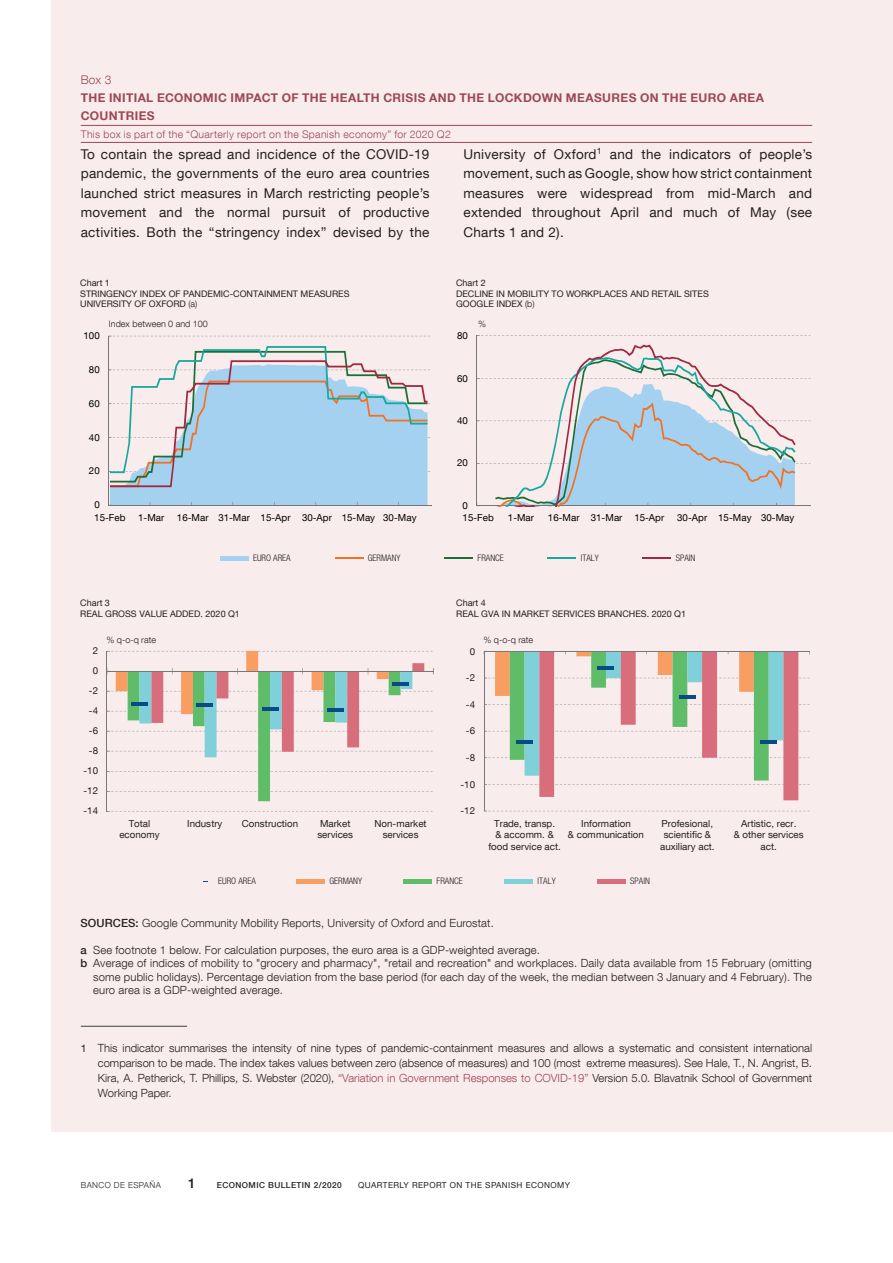
<style>
.page{position:relative;width:893px;height:1263px;background:#fff}
.page>*{position:absolute;margin:0;border:0;box-sizing:border-box;transform-origin:0 0}
.Texto_recuadro{font:13.5px/19.5px "Bd E Neue Helvetica";letter-spacing:.02em;color:#231f20;text-align:justify}
.t1{font:500 13.5px "Bd E Neue Helvetica";color:#231f20}
.Título_recuadro{font:700 12px/18px "Bd E Neue Helvetica";letter-spacing:.03em;color:#9d4855}
.Numero_recuadro{font:300 12px "Bd E Neue Helvetica";color:#9d4855}
.Citas_recuadro{font:300 11.25px/15px "Bd E Neue Helvetica";letter-spacing:.015em;color:#231f20;text-align:justify}
.Título_recuadro-2{font:300 10.5px "Bd E Neue Helvetica";letter-spacing:.03em;color:#9d4855}
.t2{font:9.75px/11.7px "Bd E Neue Helvetica";color:#231f20;text-align:center}
.t3{font:9.75px "Bd E Neue Helvetica";color:#000002}
.t4{font:9px/10.8px "Bd E Neue Helvetica";color:#231f20}
.t5{font:300 condensed 9px "Bd E Neue Helvetica";color:#231f20}
.t6{font:300 9px "Bd E Neue Helvetica";color:#231f20}
.t7{font:8.25px "Bd E Neue Helvetica";letter-spacing:.05em;color:#231f20}
.t8{font:500 8.25px "Bd E Neue Helvetica";letter-spacing:.05em;color:#231f20}
.t9{font:300 8.25px "Bd E Neue Helvetica";letter-spacing:.05em;color:#231f20}
.s1{font-weight:300}
.s2{font-weight:500}
.s3{font-weight:400;font-size:10.5px}
.s4{color:#9d4855}
</style>
<div class="page">
<div style="left:51px;top:0;width:842px;height:1131px;background:#f9eced"></div>
<hr style="left:81px;top:142px;width:731px;height:1px;background:#9d4855">
<hr style="left:81px;top:125px;width:731px;height:1px;background:#9d4855">
<hr style="left:81px;top:1026px;width:106px;height:1px;background:#3e3e3f">
<hr style="left:107px;top:651px;width:1px;height:160px;background:#74787a">
<hr style="left:107px;top:671px;width:326px;height:1px;background:#74787a">
<svg style="left:116px;top:651px;width:308px;height:150px"></svg>
<hr style="left:140px;top:671px;width:261px;height:1px;background:#74787a">
<hr style="left:131px;top:702px;width:17px;height:3px;background:#0a4b85">
<hr style="left:196px;top:703px;width:17px;height:3px;background:#0a4b85">
<hr style="left:262px;top:707px;width:16px;height:4px;background:#0a4b85">
<hr style="left:327px;top:709px;width:17px;height:3px;background:#0a4b85">
<hr style="left:392px;top:682px;width:17px;height:3px;background:#0a4b85">
<hr style="left:109px;top:505px;width:323px;height:1px;background:#74787a">
<svg style="left:108px;top:336px;width:322px;height:170px"></svg>
<svg style="left:476px;top:335px;width:334px;height:172px"></svg>
<svg style="left:495px;top:345px;width:301px;height:162px"></svg>
<svg style="left:484px;top:651px;width:326px;height:161px"></svg>
<hr style="left:516px;top:741px;width:17px;height:3px;background:#0a4b85">
<hr style="left:598px;top:667px;width:16px;height:3px;background:#0a4b85">
<hr style="left:679px;top:695px;width:17px;height:3px;background:#0a4b85">
<hr style="left:760px;top:740px;width:17px;height:3px;background:#0a4b85">
<div style="left:220px;top:556px;width:29px;height:5px;background:#a4d1ef"></div>
<svg style="left:335px;top:558px;width:28px;height:1px"></svg>
<svg style="left:444px;top:558px;width:29px;height:1px"></svg>
<svg style="left:548px;top:558px;width:28px;height:1px"></svg>
<svg style="left:642px;top:558px;width:29px;height:1px"></svg>
<div style="left:296px;top:879px;width:29px;height:5px;background:#f89e63"></div>
<div style="left:403px;top:879px;width:29px;height:5px;background:#5fbd6a"></div>
<div style="left:504px;top:879px;width:29px;height:5px;background:#7fd0d8"></div>
<div style="left:597px;top:879px;width:29px;height:5px;background:#d86e7b"></div>
<p class="Numero_recuadro" style="left:81px;top:72px;width:32px">Box 3</p>
<p class="Título_recuadro" style="left:81px;top:88px;width:685px">THE INITIAL ECONOMIC IMPACT OF THE HEALTH CRISIS AND THE LOCKDOWN MEASURES ON THE EURO AREA<br>COUNTRIES</p>
<p class="Título_recuadro-2" style="left:81px;top:128px;width:372px">This box is part of the “Quarterly report on the Spanish economy” for 2020 Q2</p>
<p class="Texto_recuadro" style="left:81px;top:144px;width:350px">To contain the spread and incidence of the COVID-19 pandemic, the governments of the euro area countries launched strict measures in March restricting people’s movement and the normal pursuit of productive activities. Both the “stringency index” devised by the</p>
<p class="Texto_recuadro" style="left:463px;top:144px;width:350px">University of Oxford<sup>1</sup> and the indicators of people’s movement, such as Google, show how strict containment measures were widespread from mid-March and extended throughout April and much of May (see Charts 1 and 2).</p>
<p class="t4" style="left:80px;top:277px;width:271px">Chart 1<br>STRINGENCY INDEX OF PANDEMIC-CONTAINMENT MEASURES<br>UNIVERSITY OF OXFORD <span class="s1">(a)</span></p>
<p class="t6" style="left:109px;top:319px;width:101px">Index between 0 and 100</p>
<p class="t3" style="left:84px;top:330px;width:18px">100</p>
<p class="t3" style="left:89px;top:364px;width:12px">80</p>
<p class="t3" style="left:89px;top:397px;width:12px">60</p>
<p class="t3" style="left:89px;top:431px;width:12px">40</p>
<p class="t3" style="left:89px;top:465px;width:12px">20</p>
<p class="t3" style="left:94px;top:499px;width:7px">0</p>
<p class="t3" style="left:94px;top:511px;width:33px">15-Feb</p>
<p class="t3" style="left:138px;top:511px;width:28px">1-Mar</p>
<p class="t3" style="left:177px;top:511px;width:241px">16-Mar 31-Mar 15-Apr 30-Apr 15-May 30-May</p>
<p class="t4" style="left:456px;top:277px;width:254px">Chart 2<br>DECLINE IN MOBILITY TO WORKPLACES AND RETAIL SITES<br>GOOGLE INDEX <span class="s1">(b)</span></p>
<p class="t6" style="left:478px;top:319px;width:10px">%</p>
<p class="t3" style="left:457px;top:329px;width:12px">80</p>
<p class="t3" style="left:457px;top:372px;width:12px">60</p>
<p class="t3" style="left:457px;top:414px;width:12px">40</p>
<p class="t3" style="left:457px;top:457px;width:12px">20</p>
<p class="t3" style="left:463px;top:500px;width:7px">0</p>
<p class="t3" style="left:463px;top:512px;width:33px">15-Feb</p>
<p class="t3" style="left:508px;top:512px;width:28px">1-Mar</p>
<p class="t3" style="left:548px;top:512px;width:118px">16-Mar 31-Mar 15-Apr</p>
<p class="t3" style="left:677px;top:512px;width:119px">30-Apr 15-May 30-May</p>
<p class="t4" style="left:80px;top:598px;width:161px">Chart 3<br>REAL GROSS VALUE ADDED. 2020 Q1</p>
<p class="t2" style="left:93px;top:645px;width:7px">2</p>
<p class="t2" style="left:93px;top:665px;width:7px">0</p>
<p class="t2" style="left:89px;top:685px;width:11px">-2</p>
<p class="t2" style="left:89px;top:705px;width:11px">-4</p>
<p class="t2" style="left:89px;top:725px;width:11px">-6</p>
<p class="t2" style="left:89px;top:745px;width:11px">-8</p>
<p class="t2" style="left:84px;top:765px;width:16px">-10</p>
<p class="t2" style="left:84px;top:785px;width:16px">-12</p>
<p class="t2" style="left:84px;top:805px;width:16px">-14</p>
<p class="t6" style="left:106px;top:634px;width:51px">% q-o-q rate</p>
<p class="t5" style="left:253px;top:553px;width:39px">EURO AREA</p>
<p class="t5" style="left:368px;top:553px;width:34px">GERMANY</p>
<p class="t5" style="left:478px;top:553px;width:28px">FRANCE</p>
<p class="t5" style="left:581px;top:553px;width:20px">ITALY</p>
<p class="t5" style="left:676px;top:553px;width:21px">SPAIN</p>
<p class="t4" style="left:456px;top:598px;width:231px">Chart 4<br>REAL GVA IN MARKET SERVICES BRANCHES. 2020 Q1</p>
<p class="t2" style="left:470px;top:645px;width:7px">0</p>
<p class="t2" style="left:466px;top:672px;width:11px">-2</p>
<p class="t2" style="left:466px;top:698px;width:11px">-4</p>
<p class="t2" style="left:466px;top:725px;width:11px">-6</p>
<p class="t2" style="left:466px;top:751px;width:11px">-8</p>
<p class="t2" style="left:460px;top:778px;width:16px">-10</p>
<p class="t2" style="left:460px;top:805px;width:16px">-12</p>
<p class="t6" style="left:483px;top:634px;width:51px">% q-o-q rate</p>
<p class="t2" style="left:119px;top:817px;width:42px">Total economy</p>
<p class="t2" style="left:187px;top:817px;width:37px">Industry</p>
<p class="t2" style="left:242px;top:817px;width:58px">Construction</p>
<p class="t2" style="left:317px;top:817px;width:37px;text-align:left">Market services</p>
<p class="t2" style="left:375px;top:817px;width:54px">Non-market services</p>
<p class="t2" style="left:488px;top:817px;width:74px">Trade, transp.<br>&amp; accomm. &amp; food service act.</p>
<p class="t2" style="left:568px;top:817px;width:77px">Information<br>&amp; communication</p>
<p class="t2" style="left:660px;top:817px;width:56px">Profesional, scientific &amp; auxiliary act.</p>
<p class="t2" style="left:734px;top:817px;width:71px">Artistic, recr.<br>&amp; other services act.</p>
<p class="t5" style="left:218px;top:876px;width:39px">EURO AREA</p>
<p class="t5" style="left:329px;top:876px;width:34px">GERMANY</p>
<p class="t5" style="left:437px;top:876px;width:28px">FRANCE</p>
<p class="t5" style="left:538px;top:876px;width:20px">ITALY</p>
<p class="t5" style="left:630px;top:876px;width:21px">SPAIN</p>
<p class="Citas_recuadro" style="left:80px;top:915px;width:415px"><span class="s2">SOURCES:</span> Google Community Mobility Reports, University of Oxford and Eurostat.</p>
<p class="Citas_recuadro" style="left:80px;top:942px;width:461px"><span class="s2">a</span> See footnote 1 below. For calculation purposes, the euro area is a GDP-weighted average.</p>
<p class="Citas_recuadro" style="left:80px;top:956px;width:733px"><span class="s2">b</span> Average of indices of mobility to "grocery and pharmacy", "retail and recreation" and workplaces. Daily data available from 15 February (omitting</p>
<p class="Citas_recuadro" style="left:93px;top:969px;width:720px">some public holidays). Percentage deviation from the base period (for each day of the week, the median between 3 January and 4 February). The</p>
<p class="Citas_recuadro" style="left:93px;top:983px;width:191px">euro area is a GDP-weighted average.</p>
<p class="Citas_recuadro" style="left:98px;top:1040px;width:716px;text-indent:-17px"><span class="s3">1</span> This indicator summarises the intensity of nine types of pandemic-containment measures and allows a systematic and consistent international comparison to be made. The index takes values between zero (absence of measures) and 100 (most extreme measures). See Hale, T., N. Angrist, B.<br>Kira, A. Petherick, T. Phillips, S. Webster (2020), <span class="s4">“Variation in Government Responses to COVID-19”</span> Version 5.0. Blavatnik School of Government Working Paper.</p>
<p class="t9" style="left:81px;top:1180px;width:82px">BANCO DE ESPAÑA</p>
<p class="t1" style="left:188px;top:1175px;width:9px">1</p>
<p class="t8" style="left:217px;top:1180px;width:126px">ECONOMIC BULLETIN 2/2020</p>
<p class="t7" style="left:358px;top:1180px;width:214px">QUARTERLY REPORT ON THE SPANISH ECONOMY</p>
</div>
